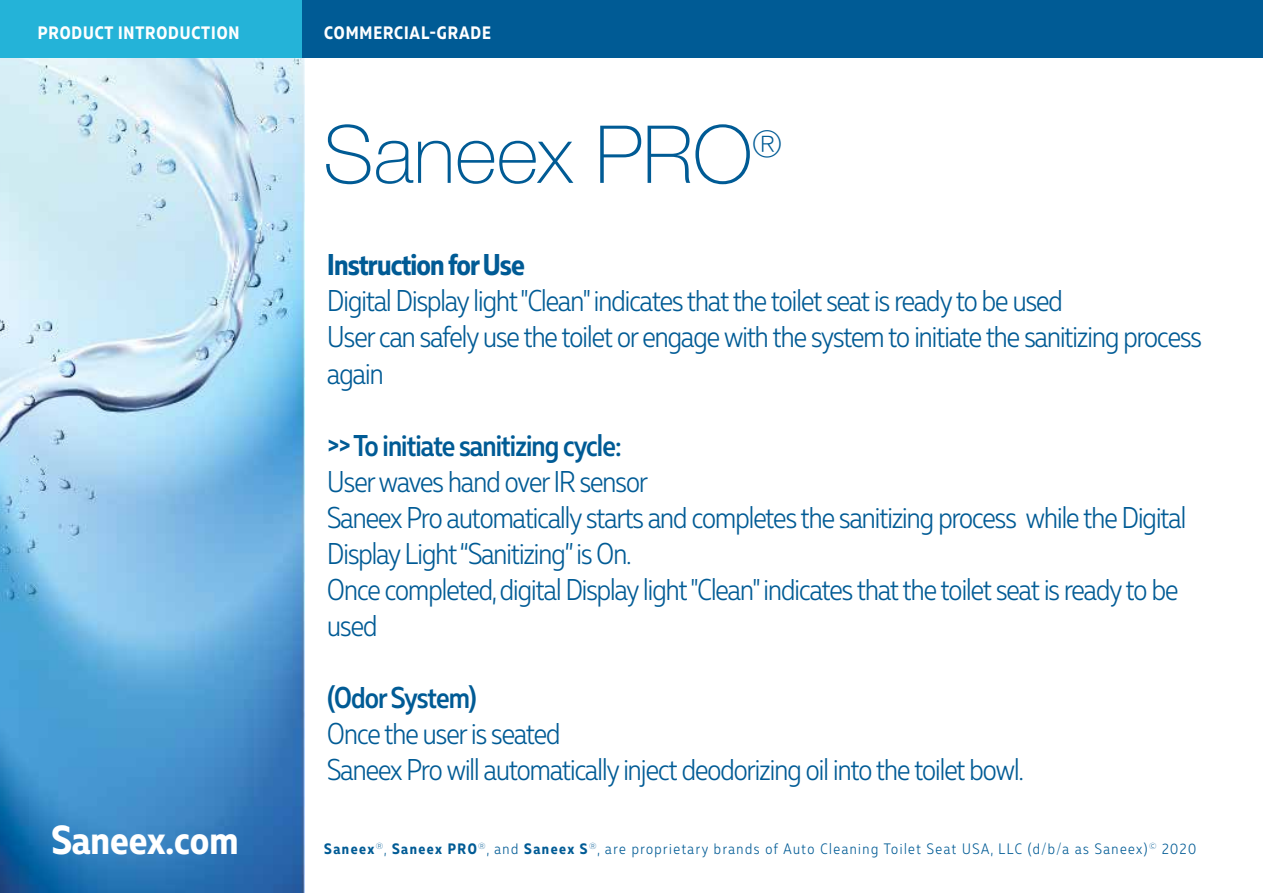
<style>
.page{position:relative;width:1263px;height:893px;background:#fff}
.page>*{position:absolute;margin:0;border:0;box-sizing:border-box;transform-origin:0 0}
.t1{font:100 80.1px "Helvetica Neue";color:#005b95}
.t2{font:700 40.5px "Muller Narrow";color:#fff}
.t3{font:300 30px/36px "Muller Narrow";letter-spacing:-.03em;color:#005b95}
.t4{font:500 30px "Muller Narrow";letter-spacing:-.03em;color:#005b95}
.t5{font:700 30px "Muller Narrow";letter-spacing:-.03em;color:#005b95}
.t6{font:700 18px "Muller Narrow";letter-spacing:.05em;color:#fff}
.t7{font:300 15.15px "Muller Narrow";letter-spacing:.1em;color:#005b95}
.s1{font-weight:700}
</style>
<div class="page">
<img style="left:0;top:58px;width:305px;height:835px">
<div style="left:0;top:0;width:1263px;height:58px;background:#24b3d8"></div>
<div style="left:303px;top:0;width:960px;height:58px;background:#005b95"></div>
<p class="t6" style="left:38px;top:21px;width:203px">PRODUCT INTRODUCTION</p>
<p class="t6" style="left:324px;top:21px;width:168px">COMMERCIAL-GRADE</p>
<h1 class="t1" style="left:323px;top:94px;width:460px">Saneex PRO<sup>®</sup></h1>
<p class="t5" style="left:327px;top:246px;width:199px">Instruction for Use</p>
<p class="t3" style="left:327px;top:283px;width:876px">Digital Display light "Clean" indicates that the toilet seat is ready to be used<br>User can safely use the toilet or engage with the system to initiate the sanitizing process again</p>
<p class="t4" style="left:327px;top:426px;width:296px">&gt;&gt; To initiate sanitizing cycle:</p>
<p class="t3" style="left:327px;top:463px;width:860px">User waves hand over IR sensor<br>Saneex Pro automatically starts and completes the sanitizing process while the Digital Display Light “Sanitizing” is On.<br>Once completed, digital Display light "Clean" indicates that the toilet seat is ready to be used</p>
<h2 class="t2" style="left:51px;top:814px;width:189px">Saneex.com</h2>
<p class="t4" style="left:327px;top:678px;width:151px">(Odor System)</p>
<p class="t3" style="left:327px;top:715px;width:698px">Once the user is seated<br>Saneex Pro will automatically inject deodorizing oil into the toilet bowl.</p>
<p class="t7" style="left:324px;top:839px;width:873px"><span class="s1">Saneex</span><sup>®</sup>, <span class="s1">Saneex PRO</span><sup>®</sup>, and <span class="s1">Saneex S</span><sup>®</sup>, are proprietary brands of Auto Cleaning Toilet Seat USA, LLC (d/b/a as Saneex)<sup>©</sup> 2020</p>
</div>
